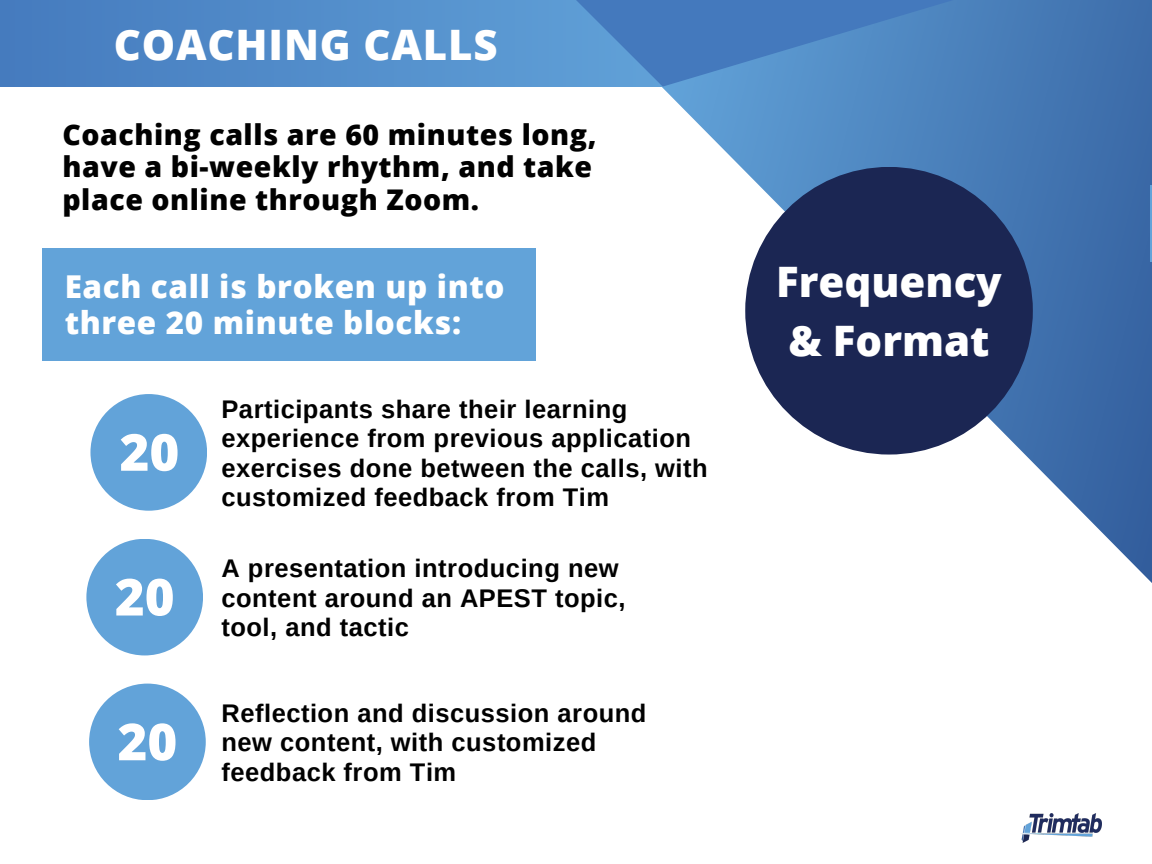
<style>
.page{position:relative;width:1152px;height:864px;background:#fff}
.page>*{position:absolute;margin:0;border:0;box-sizing:border-box;transform-origin:0 0}
.t1{font:800 51px "Open Sans";color:#fff}
.t2{font:800 42px/58.5px "Open Sans";color:#fff}
.t3{font:800 42px "Open Sans";letter-spacing:.02em;color:#fff}
.t4{font:800 31.5px/36px "Open Sans";letter-spacing:.02em;color:#fff}
.t5{font:800 28.5px/32.7px "Open Sans";letter-spacing:.02em;color:#010101}
.t6{font:700 25.5px/29.2px "Arimo";letter-spacing:.02em;color:#010101}
</style>
<div class="page">
<svg style="left:0;top:0;width:567px;height:86px;background:#508bc8"></svg>
<svg style="left:567px;top:0;width:585px;height:583px"></svg>
<div style="left:745px;top:167px;width:288px;height:288px;background:#1b2653;border-radius:50%"></div>
<img style="left:1021px;top:814px;width:80px;height:28px">
<div style="left:90px;top:394px;width:117px;height:117px;background:#62a3d9;border-radius:50%"></div>
<div style="left:86px;top:539px;width:117px;height:116px;background:#62a3d9;border-radius:50%"></div>
<div style="left:89px;top:684px;width:117px;height:116px;background:#62a3d9;border-radius:50%"></div>
<hr style="left:1150px;top:185px;width:2px;height:77px;background:#62a3d9">
<div style="left:43px;top:248px;width:493px;height:113px;background:#62a3d9"></div>
<p class="t3" style="left:114px;top:15px;width:386px">COACHING CALLS</p>
<h3 class="t5" style="left:62px;top:117px;width:536px">Coaching calls are 60 minutes long, have a bi-weekly rhythm, and take place online through Zoom.</h3>
<p class="t4" style="left:65px;top:268px;width:442px">Each call is broken up into three 20 minute blocks:</p>
<h4 class="t1" style="left:120px;top:416px;width:61px">20</h4>
<p class="t1" style="left:115px;top:561px;width:61px">20</p>
<p class="t1" style="left:118px;top:706px;width:61px">20</p>
<h2 class="t6" style="left:221px;top:395px;width:488px">Participants share their learning experience from previous application exercises done between the calls, with customized feedback from Tim</h2>
<h4 class="t6" style="left:221px;top:554px;width:406px">A presentation introducing new content around an APEST topic, tool, and tactic</h4>
<p class="t6" style="left:221px;top:699px;width:427px">Reflection and discussion around new content, with customized feedback from Tim</p>
<p class="t2" style="left:776px;top:252px;width:227px">Frequency &amp; Format</p>
</div>
